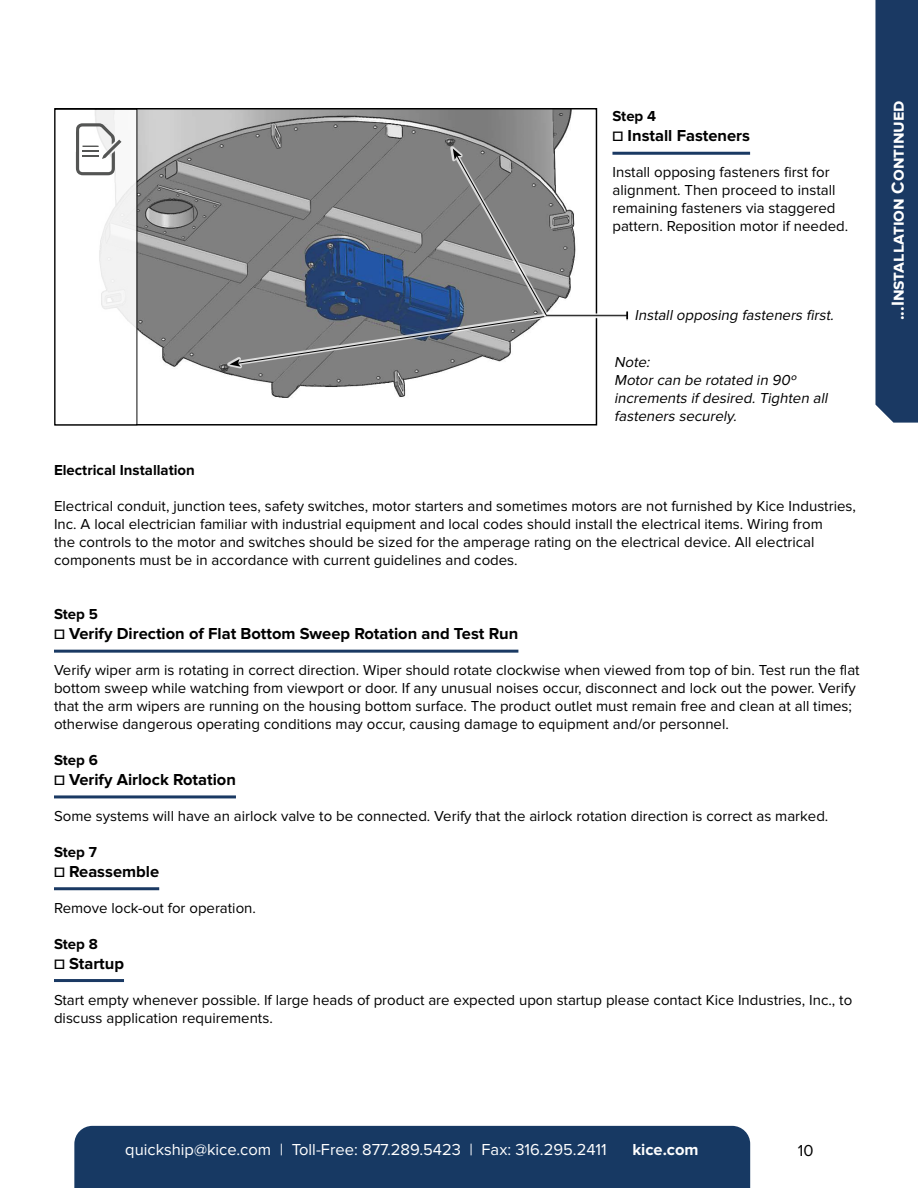
<style>
.page{position:relative;width:918px;height:1188px;background:#fff}
.page>*{position:absolute;margin:0;border:0;box-sizing:border-box;transform-origin:0 0}
.t1{font:700 18px "Proxima Nova";color:#fff}
.t2{font:700 16.5px "Proxima Nova";color:#000}
.t3{font:16.5px "Proxima Nova";color:#fff}
.t4{font:700 16.5px "Proxima Nova";color:#fff}
.t5{font:16.5px "Proxima Nova";color:#000}
.t6{font:15px/18px "Proxima Nova";color:#000}
.t7{font:italic 15px/18px "Proxima Nova";color:#000}
.t8{font:700 15px "Proxima Nova";letter-spacing:-.015em;color:#000}
</style>
<div class="page">
<svg style="left:138px;top:108px;width:460px;height:318px"></svg>
<div style="left:74px;top:1126px;width:676px;height:62px;background:#173963"></div>
<div style="left:875px;top:0;width:43px;height:423px;background:#1a3963"></div>
<hr style="left:612px;top:152px;width:138px;height:3px;background:#1a3963">
<hr style="left:54px;top:650px;width:464px;height:3px;background:#1a3963">
<hr style="left:54px;top:795px;width:182px;height:3px;background:#1a3963">
<hr style="left:54px;top:887px;width:105px;height:3px;background:#1a3963">
<hr style="left:54px;top:979px;width:70px;height:3px;background:#1a3963">
<div style="left:227px;top:311px;width:403px;height:58px;background:#fff;opacity:.75"></div>
<svg style="left:54px;top:108px;width:84px;height:318px"></svg>
<svg style="left:230px;top:148px;width:398px;height:219px"></svg>
<p class="t8" style="left:612px;top:108px;width:45px">Step 4</p>
<p class="t2" style="left:612px;top:126px;width:139px">☐ Install Fasteners</p>
<p class="t6" style="left:612px;top:163px;width:237px">Install opposing fasteners first for alignment. Then proceed to install remaining fasteners via staggered pattern. Reposition motor if needed.</p>
<p class="t7" style="left:635px;top:307px;width:204px">Installopposing fasteners first.</p>
<p class="t7" style="left:614px;top:354px;width:218px">Note:<br>Motorcan be rotated in 90º increments if desired.Tighten all fasteners securely.</p>
<p class="t8" style="left:54px;top:462px;width:142px">Electrical Installation</p>
<p class="t6" style="left:54px;top:498px;width:803px">Electrical conduit, junction tees, safety switches, motor starters and sometimes motors are not furnished by Kice Industries, Inc. A local electrician familiar with industrial equipment and local codes should install the electrical items. Wiring from<br>the controls to the motor and switches should be sized for the amperage rating on the electrical device. All electrical components must be in accordance with current guidelines and codes.</p>
<p class="t8" style="left:54px;top:606px;width:45px">Step 5</p>
<p class="t2" style="left:54px;top:624px;width:466px">☐ Verify Direction of Flat Bottom Sweep Rotation and Test Run</p>
<p class="t6" style="left:54px;top:661px;width:807px">Verify wiper arm is rotating in correct direction. Wiper should rotate clockwise when viewed from top of bin. Test run the flat bottom sweep while watching from viewport or door. If any unusual noises occur, disconnect and lock out the power. Verify that the arm wipers are running on the housing bottom surface. The product outlet must remain free and clean at all times; otherwise dangerous operating conditions may occur, causing damage to equipment and/or personnel.</p>
<p class="t8" style="left:54px;top:752px;width:45px">Step 6</p>
<p class="t2" style="left:54px;top:770px;width:183px">☐ Verify Airlock Rotation</p>
<p class="t6" style="left:54px;top:807px;width:776px">Some systems will have an airlock valve to be connected. Verify that the airlock rotation direction is correct as marked.</p>
<p class="t8" style="left:54px;top:843px;width:44px">Step 7</p>
<p class="t2" style="left:54px;top:862px;width:107px">☐ Reassemble</p>
<p class="t6" style="left:54px;top:899px;width:203px">Remove lock-out for operation.</p>
<p class="t8" style="left:54px;top:935px;width:45px">Step 8</p>
<p class="t2" style="left:54px;top:954px;width:72px">☐ Startup</p>
<p class="t6" style="left:54px;top:991px;width:800px">Start empty whenever possible. If large heads of product are expected upon startup please contact Kice Industries, Inc., to discuss application requirements.</p>
<p class="t1" style="left:887px;top:320px;width:221px;rotate:-90deg">...Installation Continued</p>
<p class="t3" style="left:125px;top:1140px;width:483px">quickship@kice.com | Toll-Free: 877.289.5423 | Fax: 316.295.2411</p>
<p class="t4" style="left:632px;top:1140px;width:68px">kice.com</p>
<p class="t5" style="left:798px;top:1141px;width:17px">10</p>
</div>
